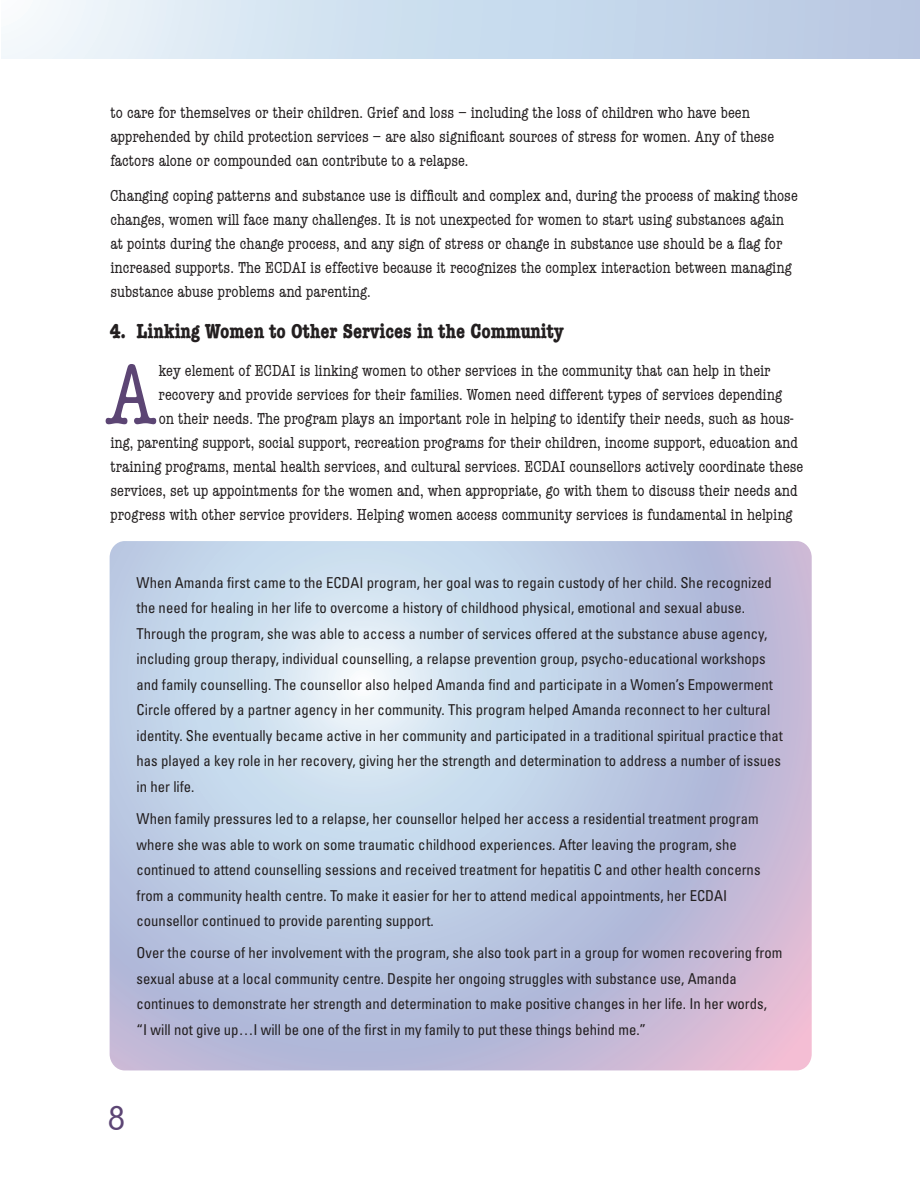
<style>
.page{position:relative;width:922px;height:1184px;background:#fff}
.page>*{position:absolute;margin:0;border:0;box-sizing:border-box;transform-origin:0 0}
.t1{font:condensed 88.05px "American Typewriter";color:#5c4574}
.t2{font:condensed 36px "American Typewriter";color:#5c4574}
.t3{font:700 condensed 21px "American Typewriter";color:#231f20}
.t4{font:condensed 16.5px/24px "American Typewriter";color:#231f20}
.t5{font:condensed 15px/25.5px "Univers";color:#231f20}
</style>
<div class="page">
<svg style="left:110px;top:541px;width:702px;height:529px;background:#c2cae2"></svg>
<div style="left:2px;top:0;width:918px;height:59px;background:linear-gradient(to right,#ecf7fb,#b2c6e2)"></div>
<p class="t4" style="left:110px;top:101px;width:665px">to care for themselves or their children. Grief and loss – including the loss of children who have been apprehended by child protection services – are also significant sources of stress for women. Any of these factors alone or compounded can contribute to a relapse.</p>
<p class="t4" style="left:110px;top:184px;width:689px">Changing coping patterns and substance use is difficult and complex and, during the process of making those changes, women will face many challenges. It is not unexpected for women to start using substances again at points during the change process, and any sign of stress or change in substance use should be a flag for increased supports. The ECDAI is effective because it recognizes the complex interaction between managing substance abuse problems and parenting.</p>
<h3 class="t3" style="left:110px;top:319px;width:455px">4. Linking Women to Other Services in the Community</h3>
<h1 class="t1" style="left:106px;top:346px;width:51px">A</h1>
<p class="t4" style="left:159px;top:359px;width:613px">key element of ECDAI is linking women to other services in the community that can help in their</p>
<p class="t4" style="left:159px;top:383px;width:625px">recovery and provide services for their families. Women need different types of services depending</p>
<p class="t4" style="left:159px;top:407px;width:636px">on their needs. The program plays an important role in helping to identify their needs, such as hous-</p>
<p class="t4" style="left:110px;top:431px;width:689px">ing, parenting support, social support, recreation programs for their children, income support, education and</p>
<p class="t4" style="left:110px;top:455px;width:694px">training programs, mental health services, and cultural services. ECDAI counsellors actively coordinate these</p>
<p class="t4" style="left:110px;top:479px;width:689px">services, set up appointments for the women and, when appropriate, go with them to discuss their needs and</p>
<p class="t4" style="left:111px;top:503px;width:683px">progress with other service providers. Helping women access community services is fundamental in helping</p>
<p class="t5" style="left:137px;top:569px;width:648px">When Amanda first came to the ECDAI program, her goal was to regain custody of her child. She recognized the need for healing in her life to overcome a history of childhood physical, emotional and sexual abuse.<br>Through the program, she was able to access a number of services offered at the substance abuse agency, including group therapy, individual counselling, a relapse prevention group, psycho-educational workshops and family counselling. The counsellor also helped Amanda find and participate in a Women’s Empowerment Circle offered by a partner agency in her community. This program helped Amanda reconnect to her cultural identity. She eventually became active in her community and participated in a traditional spiritual practice that has played a key role in her recovery, giving her the strength and determination to address a number of issues in her life.</p>
<p class="t5" style="left:137px;top:806px;width:625px">When family pressures led to a relapse, her counsellor helped her access a residential treatment program where she was able to work on some traumatic childhood experiences. After leaving the program, she continued to attend counselling sessions and received treatment for hepatitis C and other health concerns from a community health centre. To make it easier for her to attend medical appointments, her ECDAI counsellor continued to provide parenting support.</p>
<p class="t5" style="left:137px;top:940px;width:647px">Over the course of her involvement with the program, she also took part in a group for women recovering from sexual abuse at a local community centre. Despite her ongoing struggles with substance use, Amanda continues to demonstrate her strength and determination to make positive changes in her life. In her words,<br>“I will not give up…I will be one of the first in my family to put these things behind me.”</p>
<h2 class="t2" style="left:107px;top:1099px;width:19px">8</h2>
</div>
